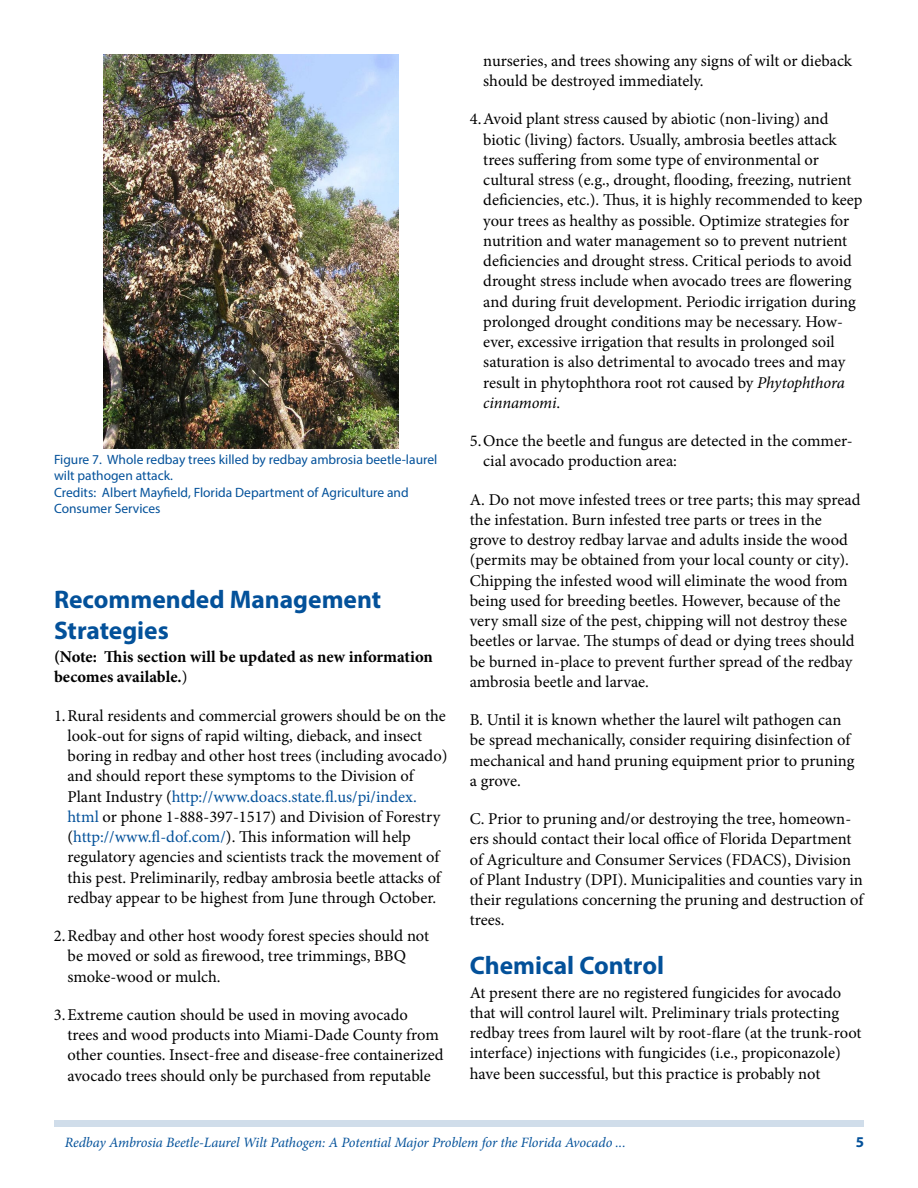
<style>
.page{position:relative;width:918px;height:1188px;background:#fff}
.page>*{position:absolute;margin:0;border:0;box-sizing:border-box;transform-origin:0 0}
.t1{font:700 25.5px/30.6px "Myriad Pro";color:#03519a}
.t2{font:16.5px/20.2px "Minion Pro";color:#000}
.t3{font:700 16.5px/20.2px "Minion Pro";color:#000}
.t4{font:700 15px "Myriad Pro";color:#03519a}
.t5{font:italic 14.25px "Minion Pro";letter-spacing:-.01em;color:#03519a}
.t6{font:13.5px/16.5px "Myriad Pro";color:#03519a}
.s1{font-weight:400}
.s2{color:#03519a}
.s3{font-style:italic}
</style>
<div class="page">
<div style="left:54px;top:1120px;width:810px;height:7px;background:#d0ddea"></div>
<img style="left:104px;top:54px;width:295px;height:394px">
<p class="t6" style="left:54px;top:451px;width:385px">Figure 7. Whole redbay trees killed by redbay ambrosia beetle-laurel wilt pathogen attack.<br>Credits: Albert Mayfield, Florida Department of Agriculture and Consumer Services</p>
<h1 class="t1" style="left:54px;top:583px;width:329px">Recommended Management<br>Strategies</h1>
<p class="t3" style="left:54px;top:647px;width:380px">(Note: This section will be updated as new information becomes available.<span class="s1">)</span></p>
<p class="t2" style="left:67px;top:705px;width:381px;text-indent:-13px">1.Rural residents and commercial growers should be on the look-out for signs of rapid wilting, dieback, and insect boring in redbay and other host trees (including avocado) and should report these symptoms to the Division of Plant Industry (<span class="s2">http://www.doacs.state.fl.us/pi/index. html</span> or phone 1-888-397-1517) and Division of Forestry (<span class="s2">http://www.fl-dof.com/</span>). This information will help regulatory agencies and scientists track the movement of this pest. Preliminarily, redbay ambrosia beetle attacks of redbay appear to be highest from June through October.</p>
<p class="t2" style="left:67px;top:926px;width:363px;text-indent:-13px">2.Redbay and other host woody forest species should not be moved or sold as firewood, tree trimmings, BBQ smoke-wood or mulch.</p>
<p class="t2" style="left:67px;top:1004px;width:378px;text-indent:-13px">3.Extreme caution should be used in moving avocado<br>trees and wood products into Miami-Dade County from other counties. Insect-free and disease-free containerized avocado trees should only be purchased from reputable</p>
<p class="t2" style="left:483px;top:51px;width:370px">nurseries, and trees showing any signs of wilt or dieback should be destroyed immediately.</p>
<p class="t2" style="left:483px;top:109px;width:381px;text-indent:-13px">4.Avoid plant stress caused by abiotic (non-living) and biotic (living) factors. Usually, ambrosia beetles attack trees suffering from some type of environmental or cultural stress (e.g., drought, flooding, freezing, nutrient deficiencies, etc.). Thus, it is highly recommended to keep your trees as healthy as possible. Optimize strategies for nutrition and water management so to prevent nutrient deficiencies and drought stress. Critical periods to avoid drought stress include when avocado trees are flowering and during fruit development. Periodic irrigation during prolonged drought conditions may be necessary. How&shy;ever, excessive irrigation that results in prolonged soil saturation is also detrimental to avocado trees and may result in phytophthora root rot caused by <span class="s3">Phytophthora cinnamomi</span>.</p>
<p class="t2" style="left:483px;top:431px;width:371px;text-indent:-13px">5.Once the beetle and fungus are detected in the commer&shy;cial avocado production area:</p>
<p class="t2" style="left:470px;top:489px;width:392px">A. Do not move infested trees or tree parts; this may spread the infestation. Burn infested tree parts or trees in the grove to destroy redbay larvae and adults inside the wood (permits may be obtained from your local county or city).<br>Chipping the infested wood will eliminate the wood from being used for breeding beetles. However, because of the very small size of the pest, chipping will not destroy these beetles or larvae. The stumps of dead or dying trees should be burned in-place to prevent further spread of the redbay ambrosia beetle and larvae.</p>
<p class="t2" style="left:470px;top:710px;width:386px">B. Until it is known whether the laurel wilt pathogen can be spread mechanically, consider requiring disinfection of mechanical and hand pruning equipment prior to pruning a grove.</p>
<p class="t2" style="left:470px;top:809px;width:395px">C. Prior to pruning and/or destroying the tree, homeown&shy;ers should contact their local office of Florida Department of Agriculture and Consumer Services (FDACS), Division of Plant Industry (DPI). Municipalities and counties vary in their regulations concerning the pruning and destruction of trees.</p>
<h1 class="t1" style="left:470px;top:949px;width:196px">Chemical Control</h1>
<p class="t2" style="left:470px;top:982px;width:393px">At present there are no registered fungicides for avocado that will control laurel wilt. Preliminary trials protecting redbay trees from laurel wilt by root-flare (at the trunk-root interface) injections with fungicides (i.e., propiconazole) have been successful, but this practice is probably not</p>
<p class="t5" style="left:65px;top:1133px;width:562px">Redbay Ambrosia Beetle-Laurel Wilt Pathogen: A Potential Major Problem for the Florida Avocado ...</p>
<p class="t4" style="left:856px;top:1133px;width:10px">5</p>
</div>
